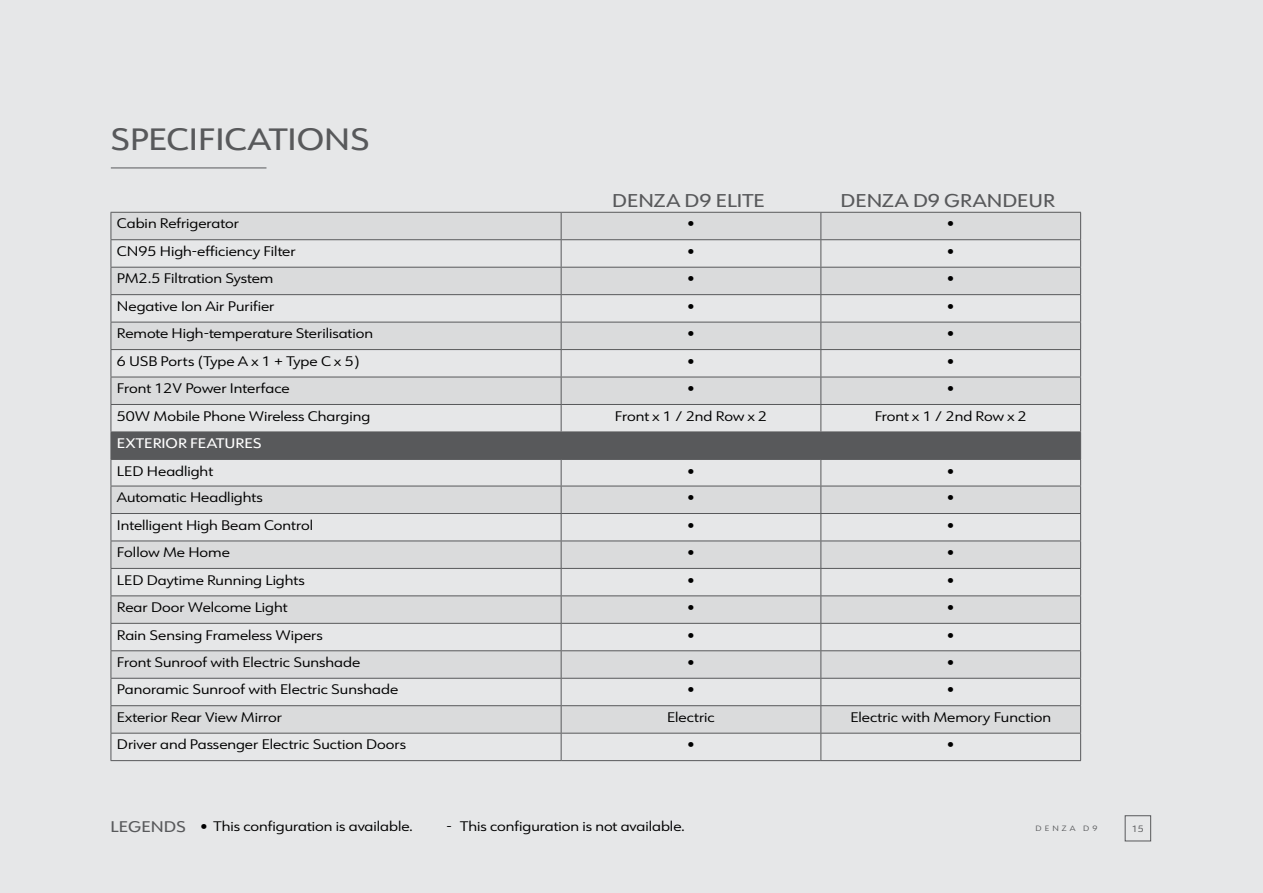
<style>
.page{position:relative;width:1263px;height:893px;background:#e6e7e8}
.page>*{position:absolute;margin:0;border:0;box-sizing:border-box;transform-origin:0 0}
.t1{font:500 30px "URW Form Expand";color:#58595b}
.t2{font:500 18px "URW Form Expand";color:#58595b}
.t3{font:13.5px "URW Form Expand";color:#000}
.t4{font:500 13.5px "URW Form Expand";color:#fff}
.t5{font:9px "URW Form Expand";color:#58595b}
.t6{font:7.5px "URW Form Expand";letter-spacing:.4em;color:#58595b}
.s1{font-weight:500;font-size:15px;color:#58595b}
</style>
<div class="page">
<hr style="left:111px;top:168px;width:155px;height:1px;background:#58595b">
<div style="left:1125px;top:815px;width:26px;height:26px;border:1px solid #58595b"></div>
<hr style="left:111px;top:212px;width:450px;height:1px;background:#58595b">
<hr style="left:561px;top:212px;width:260px;height:1px;background:#58595b">
<hr style="left:821px;top:212px;width:260px;height:1px;background:#58595b">
<hr style="left:111px;top:760px;width:450px;height:1px;background:#58595b">
<hr style="left:561px;top:760px;width:260px;height:1px;background:#58595b">
<hr style="left:821px;top:760px;width:260px;height:1px;background:#58595b">
<svg style="left:111px;top:213px;width:970px;height:547px"></svg>
<hr style="left:111px;top:459px;width:450px;height:1px;background:#58595b">
<hr style="left:561px;top:486px;width:260px;height:1px;background:#58595b">
<hr style="left:821px;top:486px;width:260px;height:1px;background:#58595b">
<hr style="left:111px;top:513px;width:450px;height:1px;background:#58595b">
<hr style="left:561px;top:513px;width:260px;height:1px;background:#58595b">
<hr style="left:821px;top:513px;width:260px;height:1px;background:#58595b">
<h1 class="t1" style="left:111px;top:119px;width:261px">SPECIFICATIONS</h1>
<h2 class="t2" style="left:612px;top:188px;width:154px">DENZA D9 ELITE</h2>
<h2 class="t2" style="left:841px;top:188px;width:216px">DENZA D9 GRANDEUR</h2>
<p class="t3" style="left:117px;top:214px;width:123px">Cabin Refrigerator</p>
<p class="t3" style="left:686px;top:214px;width:10px">•</p>
<p class="t3" style="left:946px;top:214px;width:10px">•</p>
<p class="t3" style="left:117px;top:242px;width:180px">CN95 High-efficiency Filter</p>
<p class="t3" style="left:686px;top:242px;width:10px">•</p>
<p class="t3" style="left:946px;top:242px;width:10px">•</p>
<p class="t3" style="left:117px;top:269px;width:158px">PM2.5 Filtration System</p>
<p class="t3" style="left:686px;top:269px;width:10px">•</p>
<p class="t3" style="left:946px;top:269px;width:10px">•</p>
<p class="t3" style="left:117px;top:297px;width:159px">Negative Ion Air Purifier</p>
<p class="t3" style="left:686px;top:297px;width:10px">•</p>
<p class="t3" style="left:946px;top:297px;width:10px">•</p>
<p class="t3" style="left:117px;top:324px;width:258px">Remote High-temperature Sterilisation</p>
<p class="t3" style="left:686px;top:324px;width:10px">•</p>
<p class="t3" style="left:946px;top:324px;width:10px">•</p>
<p class="t3" style="left:117px;top:352px;width:244px">6 USB Ports (Type A x 1 + Type C x 5)</p>
<p class="t3" style="left:686px;top:352px;width:10px">•</p>
<p class="t3" style="left:946px;top:352px;width:10px">•</p>
<p class="t3" style="left:117px;top:379px;width:174px">Front 12V Power Interface</p>
<p class="t3" style="left:686px;top:379px;width:10px">•</p>
<p class="t3" style="left:946px;top:379px;width:10px">•</p>
<p class="t3" style="left:117px;top:407px;width:255px">50W Mobile Phone Wireless Charging</p>
<p class="t3" style="left:615px;top:407px;width:154px">Front x 1 / 2nd Row x 2</p>
<p class="t3" style="left:875px;top:407px;width:154px">Front x 1 / 2nd Row x 2</p>
<p class="t4" style="left:117px;top:434px;width:146px">EXTERIOR FEATURES</p>
<p class="t3" style="left:117px;top:462px;width:98px">LED Headlight</p>
<p class="t3" style="left:686px;top:462px;width:10px">•</p>
<p class="t3" style="left:946px;top:462px;width:10px">•</p>
<p class="t3" style="left:117px;top:488px;width:147px">Automatic Headlights</p>
<p class="t3" style="left:686px;top:488px;width:10px">•</p>
<p class="t3" style="left:946px;top:488px;width:10px">•</p>
<p class="t3" style="left:117px;top:516px;width:198px">Intelligent High Beam Control</p>
<p class="t3" style="left:686px;top:516px;width:10px">•</p>
<p class="t3" style="left:946px;top:516px;width:10px">•</p>
<p class="t3" style="left:117px;top:543px;width:115px">Follow Me Home</p>
<p class="t3" style="left:686px;top:543px;width:10px">•</p>
<p class="t3" style="left:946px;top:543px;width:10px">•</p>
<p class="t3" style="left:117px;top:571px;width:190px">LED Daytime Running Lights</p>
<p class="t3" style="left:686px;top:571px;width:10px">•</p>
<p class="t3" style="left:946px;top:571px;width:10px">•</p>
<p class="t3" style="left:117px;top:598px;width:172px">Rear Door Welcome Light</p>
<p class="t3" style="left:686px;top:598px;width:10px">•</p>
<p class="t3" style="left:946px;top:598px;width:10px">•</p>
<p class="t3" style="left:117px;top:626px;width:207px">Rain Sensing Frameless Wipers</p>
<p class="t3" style="left:686px;top:626px;width:10px">•</p>
<p class="t3" style="left:946px;top:626px;width:10px">•</p>
<p class="t3" style="left:117px;top:653px;width:245px">Front Sunroof with Electric Sunshade</p>
<p class="t3" style="left:686px;top:653px;width:10px">•</p>
<p class="t3" style="left:946px;top:653px;width:10px">•</p>
<p class="t3" style="left:117px;top:680px;width:283px">Panoramic Sunroof with Electric Sunshade</p>
<p class="t3" style="left:686px;top:680px;width:10px">•</p>
<p class="t3" style="left:946px;top:680px;width:10px">•</p>
<p class="t3" style="left:117px;top:708px;width:167px">Exterior Rear View Mirror</p>
<p class="t3" style="left:667px;top:708px;width:49px">Electric</p>
<p class="t3" style="left:850px;top:708px;width:202px">Electric with Memory Function</p>
<p class="t3" style="left:117px;top:735px;width:291px">Driver and Passenger Electric Suction Doors</p>
<p class="t3" style="left:686px;top:735px;width:10px">•</p>
<p class="t3" style="left:946px;top:735px;width:10px">•</p>
<p class="t3" style="left:111px;top:817px;width:304px"><span class="s1">LEGENDS</span> • This configuration is available.</p>
<p class="t3" style="left:447px;top:817px;width:240px">- This configuration is not available.</p>
<p class="t6" style="left:1035px;top:823px;width:63px">DENZA D9</p>
<p class="t5" style="left:1132px;top:822px;width:13px">15</p>
</div>
